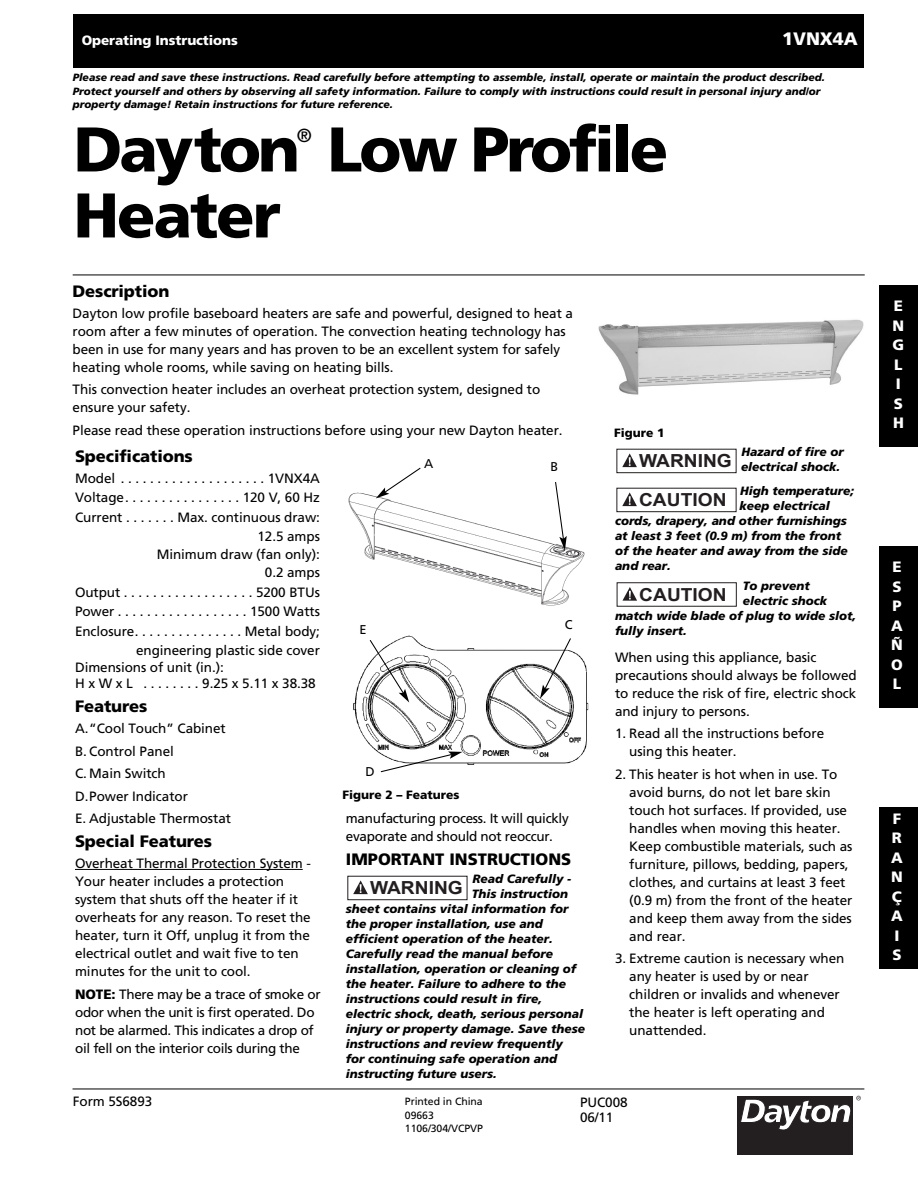
<style>
.page{position:relative;width:918px;height:1188px;background:#fff}
.page>*{position:absolute;margin:0;border:0;box-sizing:border-box;transform-origin:0 0}
.t1{font:900 63px "Frutiger LT Std";letter-spacing:-.05em;color:#000}
.t2{font:18.9px "Frutiger LT Std";color:#000}
.t3{font:700 18px/39px "Arial";color:#231f20;scale:1.07 1}
.t4{font:900 18px "Frutiger LT Std";letter-spacing:-.005em;color:#fff}
.t5{font:900 16.5px "Frutiger LT Std";letter-spacing:-.005em;color:#000}
.t6{font:900 15px/19.5px "Frutiger LT Std";color:#fff}
.t7{font:13.5px/18px "Frutiger LT Std";letter-spacing:-.005em;color:#000}
.t8{font:900 13.5px "Frutiger LT Std";letter-spacing:-.005em;color:#fff}
.t9{font:12.75px "Frutiger LT Std";color:#000}
.t10{font:italic 900 12px/15px "Frutiger LT Std";color:#000}
.t11{font:900 12px "Frutiger LT Std";color:#000}
.t12{font:italic 900 10.5px/13.5px "Frutiger LT Std";color:#000}
.t13{font:10.5px/13.5px "Frutiger LT Std";letter-spacing:-.005em;color:#000}
.s1{font-weight:900}
</style>
<div class="page">
<hr style="left:73px;top:1089px;width:791px;height:1px;background:#000">
<div style="left:879px;top:285px;width:39px;height:162px;background:#000"></div>
<div style="left:879px;top:546px;width:39px;height:162px;background:#000"></div>
<div style="left:879px;top:807px;width:39px;height:162px;background:#000"></div>
<div style="left:737px;top:1095px;width:127px;height:63px;background:linear-gradient(to right,#fff,#fff)"></div>
<div style="left:738px;top:1096px;width:115px;height:58px;background:#231f20"></div>
<svg style="left:740px;top:1096px;width:121px;height:34px"></svg>
<hr style="left:73px;top:275px;width:792px;height:1px;background:#000">
<div style="left:73px;top:14px;width:790px;height:54px;background:#000"></div>
<img style="left:598px;top:319px;width:266px;height:76px">
<hr style="left:75px;top:869px;width:228px;height:1px;background:#000">
<div style="left:347px;top:876px;width:120px;height:24px;border:1px solid #231f20"></div>
<svg style="left:353px;top:880px;width:15px;height:14px"></svg>
<div style="left:616px;top:449px;width:120px;height:24px;border:1px solid #231f20"></div>
<svg style="left:622px;top:453px;width:15px;height:14px"></svg>
<div style="left:616px;top:488px;width:120px;height:24px;border:1px solid #231f20"></div>
<svg style="left:622px;top:492px;width:15px;height:14px"></svg>
<img style="left:353px;top:635px;width:236px;height:130px">
<img style="left:348px;top:492px;width:237px;height:114px">
<div style="left:562px;top:613px;width:18px;height:26px;background:#fff"></div>
<div style="left:363px;top:759px;width:17px;height:27px;background:#fff"></div>
<div style="left:356px;top:618px;width:19px;height:26px;background:#fff"></div>
<svg style="left:376px;top:467px;width:46px;height:31px"></svg>
<svg style="left:554px;top:482px;width:13px;height:68px"></svg>
<svg style="left:540px;top:637px;width:32px;height:62px"></svg>
<svg style="left:380px;top:752px;width:82px;height:21px"></svg>
<svg style="left:369px;top:639px;width:40px;height:64px"></svg>
<div style="left:617px;top:582px;width:120px;height:25px;border:1px solid #231f20"></div>
<svg style="left:622px;top:587px;width:15px;height:14px"></svg>
<p class="t8" style="left:82px;top:35px;width:158px">Operating Instructions</p>
<h3 class="t4" style="left:782px;top:32px;width:77px">1VNX4A</h3>
<p class="t12" style="left:73px;top:72px;width:754px">Please read and save these instructions. Read carefully before attempting to assemble, install, operate or maintain the product described.<br>Protect yourself and others by observing all safety information. Failure to comply with instructions could result in personal injury and/or property damage! Retain instructions for future reference.</p>
<h1 class="t1" style="left:73px;top:124px;width:596px">Dayton Low Profile</h1>
<h2 class="t2" style="left:297px;top:127px;width:17px">®</h2>
<h1 class="t1" style="left:73px;top:190px;width:209px">Heater</h1>
<p class="t5" style="left:73px;top:284px;width:98px">Description</p>
<p class="t7" style="left:73px;top:305px;width:502px">Dayton low profile baseboard heaters are safe and powerful, designed to heat a room after a few minutes of operation. The convection heating technology has been in use for many years and has proven to be an excellent system for safely heating whole rooms, while saving on heating bills.</p>
<p class="t7" style="left:73px;top:382px;width:469px">This convection heater includes an overheat protection system, designed to ensure your safety.</p>
<p class="t7" style="left:73px;top:422px;width:492px">Please read these operation instructions before using your new Dayton heater.</p>
<p class="t11" style="left:614px;top:428px;width:52px">Figure 1</p>
<p class="t5" style="left:75px;top:449px;width:119px">Specifications</p>
<p class="t7" style="left:75px;top:469px;width:246px;line-height:19.5px;text-align:right">Model . . . . . . . . . . . . . . . . . . . . 1VNX4A<br>Voltage. . . . . . . . . . . . . . . . 120 V, 60 Hz<br>Current . . . . . . . Max. continuous draw:<br>12.5 amps</p>
<p class="t7" style="left:157px;top:546px;width:165px;text-align:right">Minimum draw (fan only):<br>0.2 amps</p>
<p class="t7" style="left:75px;top:583px;width:246px;line-height:19.5px;text-align:right">Output . . . . . . . . . . . . . . . . . . 5200 BTUs Power . . . . . . . . . . . . . . . . . . 1500 Watts Enclosure. . . . . . . . . . . . . . . Metal body; engineering plastic side cover</p>
<p class="t7" style="left:75px;top:660px;width:242px;line-height:16.5px">Dimensions of unit (in.):<br>H x W x L . . . . . . . . 9.25 x 5.11 x 38.38</p>
<p class="t5" style="left:75px;top:700px;width:74px">Features</p>
<p class="t7" style="left:75px;top:718px;width:158px;line-height:22.5px">A.“Cool Touch” Cabinet<br>B. Control Panel<br>C. Main Switch<br>D.Power Indicator<br>E. Adjustable Thermostat</p>
<p class="t5" style="left:75px;top:835px;width:139px">Special Features</p>
<p class="t7" style="left:75px;top:855px;width:237px">Overheat Thermal Protection System - Your heater includes a protection system that shuts off the heater if it overheats for any reason. To reset the heater, turn it Off, unplug it from the electrical outlet and wait five to ten minutes for the unit to cool.</p>
<p class="t7" style="left:75px;top:986px;width:247px"><span class="s1">NOTE:</span> There may be a trace of smoke or odor when the unit is first operated. Do not be alarmed. This indicates a drop of oil fell on the interior coils during the</p>
<p class="t10" style="left:741px;top:446px;width:104px">Hazard of fire or electrical shock.</p>
<p class="t10" style="left:740px;top:485px;width:115px">High temperature;</p>
<p class="t10" style="left:740px;top:500px;width:92px">keep electrical</p>
<p class="t10" style="left:615px;top:515px;width:233px">cords, drapery, and other furnishings</p>
<p class="t10" style="left:615px;top:530px;width:228px">at least 3 feet (0.9 m) from the front</p>
<p class="t10" style="left:615px;top:545px;width:234px">of the heater and away from the side</p>
<p class="t10" style="left:615px;top:560px;width:57px">and rear.</p>
<p class="t10" style="left:743px;top:579px;width:68px">To prevent</p>
<p class="t10" style="left:743px;top:594px;width:86px">electric shock</p>
<p class="t10" style="left:615px;top:609px;width:243px">match wide blade of plug to wide slot,</p>
<p class="t10" style="left:615px;top:624px;width:73px">fully insert.</p>
<p class="t7" style="left:615px;top:649px;width:243px">When using this appliance, basic precautions should always be followed to reduce the risk of fire, electric shock and injury to persons.</p>
<p class="t7" style="left:629px;top:726px;width:196px;text-indent:-14px">1. Read all the instructions before using this heater.</p>
<p class="t7" style="left:629px;top:766px;width:225px;text-indent:-14px">2. This heater is hot when in use. To avoid burns, do not let bare skin touch hot surfaces. If provided, use handles when moving this heater.<br>Keep combustible materials, such as furniture, pillows, bedding, papers, clothes, and curtains at least 3 feet (0.9 m) from the front of the heater and keep them away from the sides and rear.</p>
<p class="t7" style="left:629px;top:951px;width:217px;text-indent:-14px">3. Extreme caution is necessary when any heater is used by or near children or invalids and whenever the heater is left operating and unattended.</p>
<h3 class="t3" style="left:639px;top:442px;width:88px">WARNING<br>CAUTION</h3>
<p class="t9" style="left:424px;top:458px;width:11px">A</p>
<p class="t9" style="left:550px;top:462px;width:9px">B</p>
<h3 class="t3" style="left:639px;top:575px;width:83px">CAUTION</h3>
<p class="t9" style="left:565px;top:620px;width:9px">C</p>
<p class="t9" style="left:359px;top:624px;width:9px">E</p>
<p class="t9" style="left:366px;top:766px;width:11px">D</p>
<p class="t11" style="left:342px;top:790px;width:119px">Figure 2 – Features</p>
<p class="t7" style="left:346px;top:811px;width:224px">manufacturing process. It will quickly evaporate and should not reoccur.</p>
<p class="t5" style="left:346px;top:853px;width:227px">IMPORTANT INSTRUCTIONS</p>
<p class="t10" style="left:472px;top:873px;width:100px">Read Carefully -</p>
<p class="t10" style="left:472px;top:888px;width:98px">This instruction</p>
<p class="t10" style="left:346px;top:903px;width:224px">sheet contains vital information for</p>
<p class="t10" style="left:346px;top:918px;width:198px">the proper installation, use and</p>
<p class="t10" style="left:346px;top:933px;width:208px">efficient operation of the heater.</p>
<p class="t10" style="left:346px;top:948px;width:209px">Carefully read the manual before</p>
<p class="t10" style="left:346px;top:963px;width:232px">installation, operation or cleaning of</p>
<p class="t10" style="left:346px;top:978px;width:222px">the heater. Failure to adhere to the</p>
<p class="t10" style="left:346px;top:993px;width:198px">instructions could result in fire,</p>
<p class="t10" style="left:346px;top:1008px;width:239px">electric shock, death, serious personal</p>
<p class="t10" style="left:346px;top:1023px;width:241px">injury or property damage. Save these</p>
<p class="t10" style="left:346px;top:1038px;width:218px">instructions and review frequently</p>
<p class="t10" style="left:346px;top:1053px;width:213px">for continuing safe operation and</p>
<p class="t10" style="left:346px;top:1068px;width:152px">instructing future users.</p>
<h3 class="t3" style="left:370px;top:869px;width:88px">WARNING</h3>
<p class="t7" style="left:73px;top:1094px;width:81px">Form 5S6893</p>
<p class="t13" style="left:405px;top:1095px;width:80px">Printed in China<br>09663<br>1106/304/VCPVP</p>
<p class="t7" style="left:580px;top:1096px;width:49px;line-height:15px">PUC008<br>06/11</p>
<p class="t6" style="left:893px;top:297px;width:13px">E<br>N<br>G<br>L<br>I<br>S<br>H</p>
<p class="t6" style="left:891px;top:558px;width:13px;text-align:justify">E S P A Ñ O L</p>
<p class="t6" style="left:891px;top:810px;width:13px">F<br>R<br>A<br>N<br>Ç<br>A<br>I<br>S</p>
</div>
